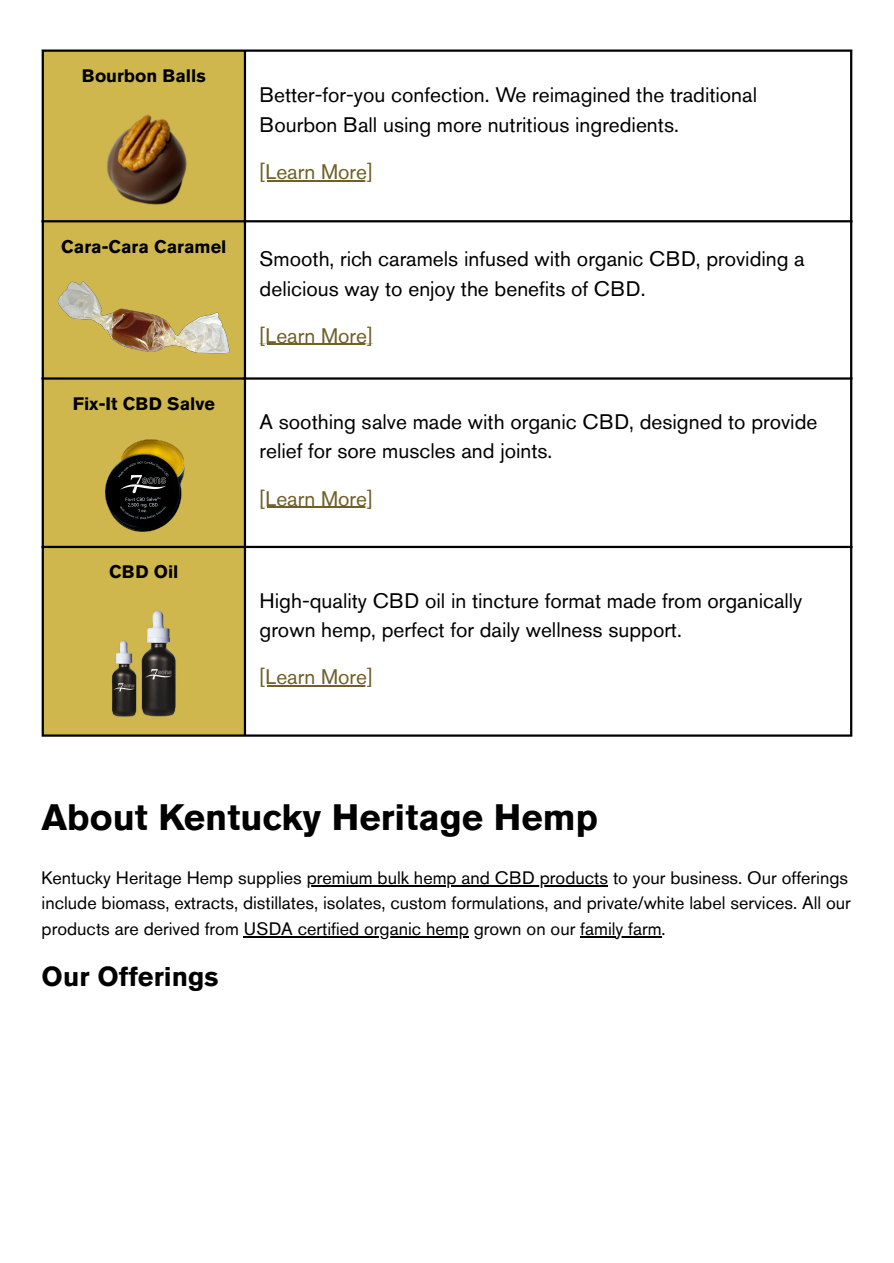
<style>
.page{position:relative;width:894px;height:1263px;background:#fff}
.page>*{position:absolute;margin:0;border:0;box-sizing:border-box;transform-origin:0 0}
.t1{font:700 36.6px "Akzidenz Grotesk Pro";color:#000}
.t2{font:700 27px "Akzidenz Grotesk Pro";color:#000}
.t3{font:21px/29.2px "Akzidenz Grotesk Pro";color:#000}
.t4{font:21px "Akzidenz Grotesk Pro";color:#705f27}
.t5{font:18px/25.3px "Akzidenz Grotesk Pro";color:#000}
.t6{font:700 18px "Akzidenz Grotesk Pro";color:#000}
</style>
<div class="page">
<hr style="left:307px;top:885px;width:301px;height:2px;background:#000">
<hr style="left:244px;top:936px;width:224px;height:1px;background:#000">
<hr style="left:580px;top:936px;width:81px;height:1px;background:#000">
<div style="left:44px;top:52px;width:200px;height:682px;background:#cfb74d"></div>
<img style="left:98px;top:108px;width:92px;height:99px">
<hr style="left:259px;top:180px;width:113px;height:1px;background:#705f27">
<img style="left:58px;top:279px;width:173px;height:85px">
<hr style="left:259px;top:344px;width:113px;height:1px;background:#705f27">
<img style="left:101px;top:436px;width:86px;height:97px">
<hr style="left:259px;top:507px;width:113px;height:1px;background:#705f27">
<img style="left:106px;top:604px;width:75px;height:117px">
<hr style="left:259px;top:685px;width:113px;height:1px;background:#705f27">
<hr style="left:42px;top:52px;width:2px;height:682px;background:#000">
<hr style="left:244px;top:52px;width:2px;height:682px;background:#000">
<hr style="left:849px;top:52px;width:3px;height:682px;background:#000">
<hr style="left:42px;top:50px;width:810px;height:2px;background:#000">
<hr style="left:42px;top:220px;width:810px;height:2px;background:#000">
<hr style="left:42px;top:377px;width:810px;height:3px;background:#000">
<hr style="left:42px;top:546px;width:810px;height:2px;background:#000">
<hr style="left:42px;top:734px;width:810px;height:3px;background:#000">
<p class="t6" style="left:82px;top:69px;width:125px">Bourbon Balls</p>
<p class="t6" style="left:61px;top:239px;width:167px">Cara-Cara Caramel</p>
<p class="t6" style="left:73px;top:396px;width:144px">Fix-It CBD Salve</p>
<p class="t6" style="left:109px;top:565px;width:71px">CBD Oil</p>
<p class="t3" style="left:259px;top:82px;width:499px">Better-for-you confection. We reimagined the traditional<br>Bourbon Ball using more nutritious ingredients.</p>
<p class="t4" style="left:259px;top:163px;width:115px">[Learn More]</p>
<p class="t3" style="left:259px;top:246px;width:546px">Smooth, rich caramels infused with organic CBD, providing a delicious way to enjoy the benefits of CBD.</p>
<p class="t4" style="left:259px;top:327px;width:115px">[Learn More]</p>
<p class="t3" style="left:259px;top:409px;width:559px">A soothing salve made with organic CBD, designed to provide relief for sore muscles and joints.</p>
<p class="t4" style="left:259px;top:490px;width:115px">[Learn More]</p>
<p class="t3" style="left:259px;top:588px;width:544px">High-quality CBD oil in tincture format made from organically grown hemp, perfect for daily wellness support.</p>
<p class="t4" style="left:259px;top:668px;width:115px">[Learn More]</p>
<h1 class="t1" style="left:42px;top:803px;width:557px">About Kentucky Heritage Hemp</h1>
<p class="t5" style="left:42px;top:867px;width:810px">Kentucky Heritage Hemp supplies premium bulk hemp and CBD products to your business. Our offerings include biomass, extracts, distillates, isolates, custom formulations, and private/white label services. All our products are derived from USDA certified organic hemp grown on our family farm.</p>
<h2 class="t2" style="left:42px;top:965px;width:178px">Our Offerings</h2>
</div>
